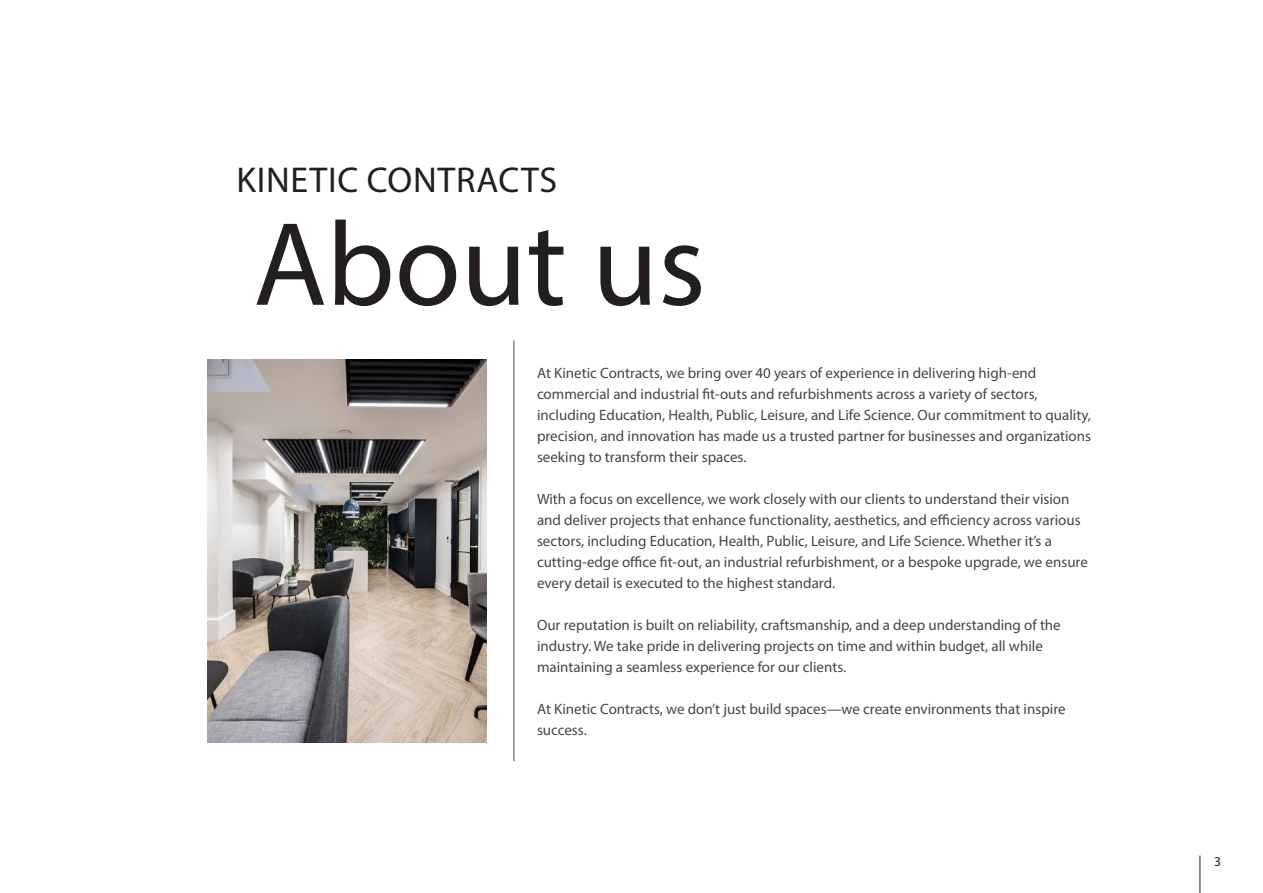
<style>
.page{position:relative;width:1263px;height:893px;background:#fff}
.page>*{position:absolute;margin:0;border:0;box-sizing:border-box;transform-origin:0 0}
._80pt_bold{font:120px "Myriad Pro";color:#231f20}
._24pt_sans_CAPS{font:36px "Myriad Pro";letter-spacing:.02em;color:#231f20}
.Body{font:15px/21px "Myriad Pro";color:#444647}
.t1{font:13.5px "Myriad Pro";color:#231f20}
</style>
<div class="page">
<hr style="left:1199px;top:855px;width:1px;height:38px;background:#231f20">
<hr style="left:513px;top:341px;width:1px;height:420px;background:#444647">
<img style="left:208px;top:359px;width:279px;height:383px">
<p class="_24pt_sans_CAPS" style="left:237px;top:157px;width:322px">KINETIC CONTRACTS</p>
<p class="_80pt_bold" style="left:253px;top:191px;width:454px">About us</p>
<p class="Body" style="left:537px;top:362px;width:556px">At Kinetic Contracts, we bring over 40 years of experience in delivering high-end commercial and industrial fit-outs and refurbishments across a variety of sectors, including Education, Health, Public, Leisure, and Life Science. Our commitment to quality, precision, and innovation has made us a trusted partner for businesses and organizations seeking to transform their spaces.</p>
<p class="Body" style="left:537px;top:488px;width:552px">With a focus on excellence, we work closely with our clients to understand their vision and deliver projects that enhance functionality, aesthetics, and efficiency across various sectors, including Education, Health, Public, Leisure, and Life Science. Whether it’s a cutting-edge office fit-out, an industrial refurbishment, or a bespoke upgrade, we ensure every detail is executed to the highest standard.</p>
<p class="Body" style="left:537px;top:614px;width:525px">Our reputation is built on reliability, craftsmanship, and a deep understanding of the industry. We take pride in delivering projects on time and within budget, all while maintaining a seamless experience for our clients.</p>
<p class="Body" style="left:537px;top:698px;width:530px">At Kinetic Contracts, we don’t just build spaces—we create environments that inspire success.</p>
<p class="t1" style="left:1214px;top:853px;width:8px">3</p>
</div>
